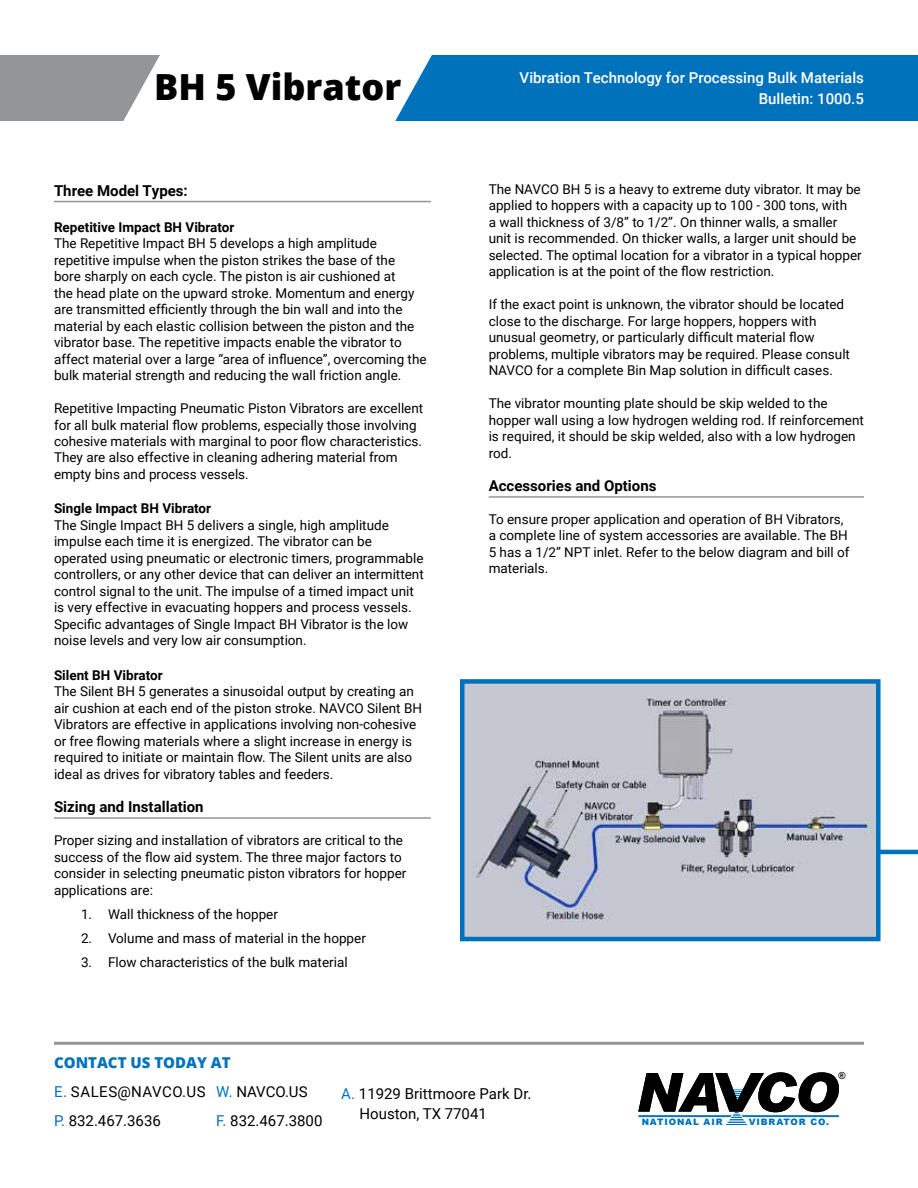
<style>
.page{position:relative;width:918px;height:1188px;background:#fff}
.page>*{position:absolute;margin:0;border:0;box-sizing:border-box;transform-origin:0 0}
.t1{font:800 36px "Open Sans";color:#000}
.t2{font:15px/29.2px "Roboto";color:#000}
.t3{font:500 15px/20.2px "Roboto";color:#fff;text-align:right}
.t4{font:700 15px "Roboto";color:#000}
.t5{font:800 15px "Open Sans";color:#0072bc}
.t6{font:13.5px/16.5px "Roboto";color:#000}
.t7{font:700 13.5px "Roboto";color:#000}
.t8{font:900 9.75px "Arial";color:#231f20}
.t9{font:900 8.85px "Arial";letter-spacing:.1em;color:#0072bc}
.s1{color:#0072bc}
</style>
<div class="page">
<svg style="left:638px;top:1072px;width:201px;height:53px"></svg>
<svg style="left:0;top:55px;width:918px;height:66px;background:#1677b6"></svg>
<svg style="left:87px;top:55px;width:353px;height:148px"></svg>
<hr style="left:54px;top:1042px;width:810px;height:3px;background:#939598">
<img style="left:465px;top:684px;width:411px;height:252px">
<div style="left:460px;top:679px;width:421px;height:262px;border:4px solid #0072bc"></div>
<hr style="left:877px;top:850px;width:41px;height:4px;background:#0072bc">
<hr style="left:54px;top:201px;width:377px;height:1px;background:#939598">
<hr style="left:54px;top:817px;width:377px;height:2px;background:#939598">
<hr style="left:489px;top:496px;width:375px;height:2px;background:#939598">
<h1 class="t1" style="left:154px;top:59px;width:249px">BH 5 Vibrator</h1>
<p class="t4" style="left:54px;top:180px;width:135px">Three Model Types:</p>
<p class="t7" style="left:54px;top:217px;width:182px">Repetitive Impact BH Vibrator</p>
<p class="t6" style="left:54px;top:234px;width:374px">The Repetitive Impact BH 5 develops a high amplitude repetitive impulse when the piston strikes the base of the<br>bore sharply on each cycle. The piston is air cushioned at<br>the head plate on the upward stroke. Momentum and energy are transmitted efficiently through the bin wall and into the material by each elastic collision between the piston and the vibrator base. The repetitive impacts enable the vibrator to affect material over a large “area of influence”, overcoming the bulk material strength and reducing the wall friction angle.</p>
<p class="t6" style="left:54px;top:399px;width:371px">Repetitive Impacting Pneumatic Piston Vibrators are excellent for all bulk material flow problems, especially those involving cohesive materials with marginal to poor flow characteristics.<br>They are also effective in cleaning adhering material from empty bins and process vessels.</p>
<p class="t7" style="left:54px;top:499px;width:159px">Single Impact BH Vibrator</p>
<p class="t6" style="left:54px;top:516px;width:371px">The Single Impact BH 5 delivers a single, high amplitude impulse each time it is energized. The vibrator can be operated using pneumatic or electronic timers, programmable controllers, or any other device that can deliver an intermittent control signal to the unit. The impulse of a timed impact unit is very effective in evacuating hoppers and process vessels.<br>Specific advantages of Single Impact BH Vibrator is the low noise levels and very low air consumption.</p>
<p class="t7" style="left:54px;top:666px;width:110px">Silent BH Vibrator</p>
<p class="t6" style="left:54px;top:683px;width:370px">The Silent BH 5 generates a sinusoidal output by creating an air cushion at each end of the piston stroke. NAVCO Silent BH Vibrators are effective in applications involving non-cohesive or free flowing materials where a slight increase in energy is required to initiate or maintain flow. The Silent units are also ideal as drives for vibratory tables and feeders.</p>
<p class="t4" style="left:54px;top:796px;width:151px">Sizing and Installation</p>
<p class="t6" style="left:54px;top:831px;width:354px">Proper sizing and installation of vibrators are critical to the success of the flow aid system. The three major factors to consider in selecting pneumatic piston vibrators for hopper applications are:</p>
<p class="t6" style="left:81px;top:905px;width:199px">1. Wall thickness of the hopper</p>
<p class="t6" style="left:81px;top:929px;width:286px">2. Volume and mass of material in the hopper</p>
<p class="t6" style="left:81px;top:953px;width:268px">3. Flow characteristics of the bulk material</p>
<p class="t3" style="left:520px;top:67px;width:346px">Vibration Technology for Processing Bulk Materials<br>Bulletin: 1000.5</p>
<p class="t6" style="left:489px;top:180px;width:375px">The NAVCO BH 5 is a heavy to extreme duty vibrator. It may be applied to hoppers with a capacity up to 100 - 300 tons, with<br>a wall thickness of 3/8” to 1/2”. On thinner walls, a smaller unit is recommended. On thicker walls, a larger unit should be selected. The optimal location for a vibrator in a typical hopper application is at the point of the flow restriction.</p>
<p class="t6" style="left:489px;top:296px;width:363px">If the exact point is unknown, the vibrator should be located close to the discharge. For large hoppers, hoppers with unusual geometry, or particularly difficult material flow problems, multiple vibrators may be required. Please consult NAVCO for a complete Bin Map solution in difficult cases.</p>
<p class="t6" style="left:489px;top:395px;width:377px">The vibrator mounting plate should be skip welded to the hopper wall using a low hydrogen welding rod. If reinforcement is required, it should be skip welded, also with a low hydrogen rod.</p>
<p class="t4" style="left:489px;top:475px;width:169px">Accessories and Options</p>
<p class="t6" style="left:489px;top:510px;width:362px">To ensure proper application and operation of BH Vibrators, a complete line of system accessories are available. The BH 5 has a 1/2” NPT inlet. Refer to the below diagram and bill of materials.</p>
<p class="t5" style="left:54px;top:1051px;width:178px">CONTACT US TODAY AT</p>
<p class="t2" style="left:54px;top:1076px;width:255px"><span class="s1">E.</span> SALES@NAVCO.US <span class="s1">W.</span> NAVCO.US<br><span class="s1">P.</span> 832.467.3636</p>
<p class="t2" style="left:216px;top:1106px;width:108px"><span class="s1">F.</span> 832.467.3800</p>
<p class="t2" style="left:360px;top:1083px;width:173px;line-height:20.2px;text-indent:-18px"><span class="s1">A.</span> 11929 Brittmoore Park Dr.<br>Houston, TX 77041</p>
<p class="t8" style="left:838px;top:1069px;width:9px">®</p>
<p class="t9" style="left:642px;top:1115px;width:82px">NATIONAL AIR</p>
<p class="t9" style="left:749px;top:1115px;width:82px">VIBRATOR CO.</p>
</div>
